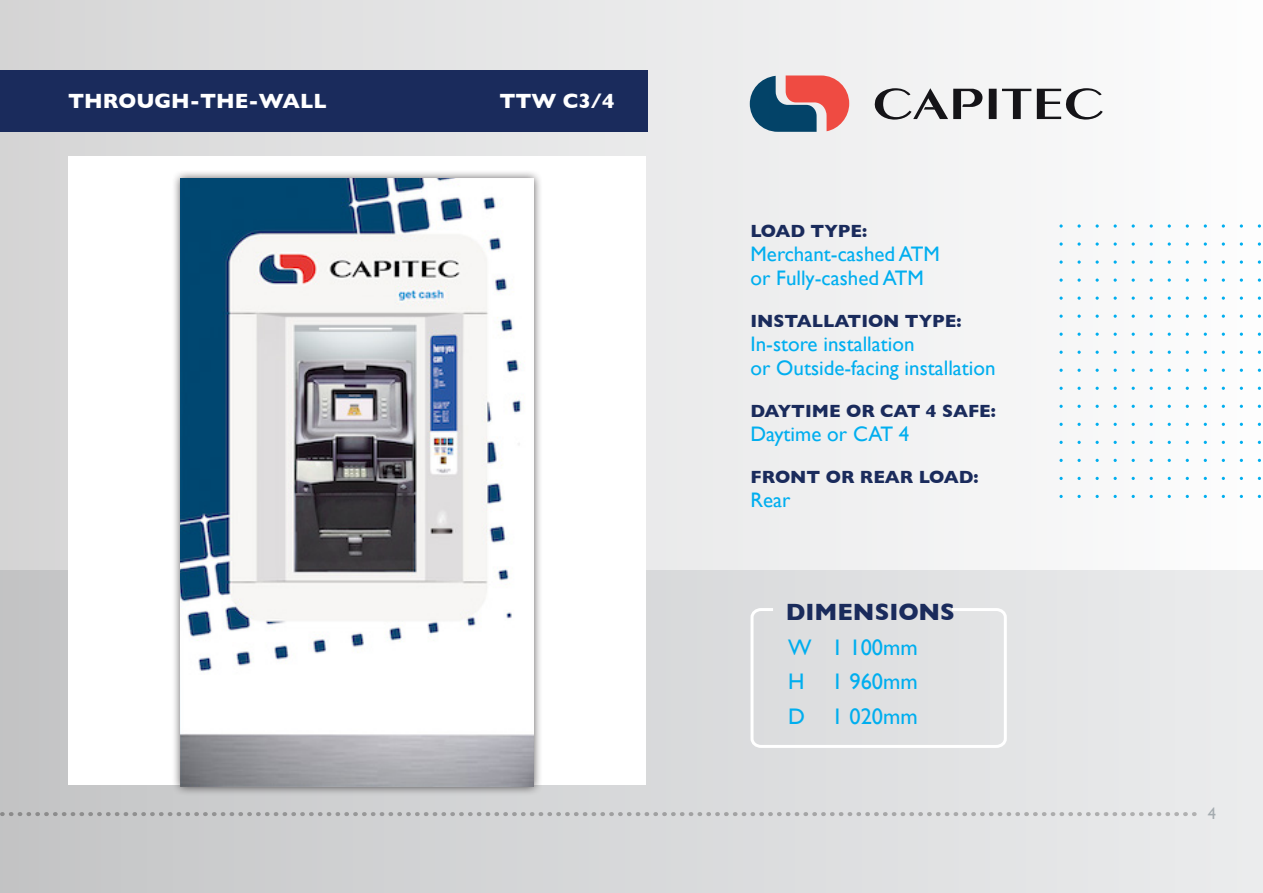
<style>
.page{position:relative;width:1263px;height:893px;background:#fff}
.page>*{position:absolute;margin:0;border:0;box-sizing:border-box;transform-origin:0 0}
.t1{font:700 24px "Gill Sans";color:#1a2b5c}
.t2{font:22.5px "Gill Sans";color:#00aeef}
.t3{font:21px "Gill Sans";color:#00aeef}
.Paragraph_Style_1{font:700 21px "Gill Sans";color:#fff}
.t4{font:700 18px "Gill Sans";color:#1a2b5c}
.t5{font:16.5px "Gill Sans";color:#929ba0}
</style>
<div class="page">
<div style="left:0;top:0;width:1263px;height:893px;background:linear-gradient(to right,#cccdcd,#f7f8f9)"></div>
<div style="left:0;top:70px;width:648px;height:62px;background:#1a2b5c"></div>
<div style="left:68px;top:157px;width:578px;height:628px;background:#fff"></div>
<div style="left:172px;top:170px;width:370px;height:625px;background:#231f20;opacity:.75"></div>
<img style="left:180px;top:179px;width:353px;height:607px">
<div style="left:749px;top:606px;width:259px;height:143px;background:#dfe0e2"></div>
<svg style="left:1059px;top:495px;width:4px;height:3px"></svg>
<svg style="left:1077px;top:495px;width:4px;height:3px"></svg>
<svg style="left:1095px;top:495px;width:4px;height:3px"></svg>
<svg style="left:1113px;top:495px;width:4px;height:3px"></svg>
<svg style="left:1131px;top:495px;width:4px;height:3px"></svg>
<svg style="left:1059px;top:477px;width:4px;height:3px"></svg>
<svg style="left:1077px;top:477px;width:4px;height:3px"></svg>
<svg style="left:1095px;top:477px;width:4px;height:3px"></svg>
<svg style="left:1113px;top:477px;width:4px;height:3px"></svg>
<svg style="left:1131px;top:477px;width:4px;height:3px"></svg>
<svg style="left:1059px;top:459px;width:4px;height:3px"></svg>
<svg style="left:1077px;top:459px;width:4px;height:3px"></svg>
<svg style="left:1095px;top:459px;width:4px;height:3px"></svg>
<svg style="left:1113px;top:459px;width:4px;height:3px"></svg>
<svg style="left:1131px;top:459px;width:4px;height:3px"></svg>
<svg style="left:1059px;top:441px;width:4px;height:3px"></svg>
<svg style="left:1077px;top:441px;width:4px;height:3px"></svg>
<svg style="left:1095px;top:441px;width:4px;height:3px"></svg>
<svg style="left:1113px;top:441px;width:4px;height:3px"></svg>
<svg style="left:1131px;top:441px;width:4px;height:3px"></svg>
<svg style="left:1059px;top:423px;width:4px;height:3px"></svg>
<svg style="left:1077px;top:423px;width:4px;height:3px"></svg>
<svg style="left:1095px;top:423px;width:4px;height:3px"></svg>
<svg style="left:1113px;top:423px;width:4px;height:3px"></svg>
<svg style="left:1131px;top:423px;width:4px;height:3px"></svg>
<svg style="left:1059px;top:405px;width:4px;height:3px"></svg>
<svg style="left:1077px;top:405px;width:4px;height:3px"></svg>
<svg style="left:1095px;top:405px;width:4px;height:3px"></svg>
<svg style="left:1113px;top:405px;width:4px;height:3px"></svg>
<svg style="left:1131px;top:405px;width:4px;height:3px"></svg>
<svg style="left:1059px;top:387px;width:4px;height:3px"></svg>
<svg style="left:1077px;top:387px;width:4px;height:3px"></svg>
<svg style="left:1095px;top:387px;width:4px;height:3px"></svg>
<svg style="left:1113px;top:387px;width:4px;height:3px"></svg>
<svg style="left:1131px;top:387px;width:4px;height:3px"></svg>
<svg style="left:1059px;top:369px;width:4px;height:3px"></svg>
<svg style="left:1077px;top:369px;width:4px;height:3px"></svg>
<svg style="left:1095px;top:369px;width:4px;height:3px"></svg>
<svg style="left:1113px;top:369px;width:4px;height:3px"></svg>
<svg style="left:1131px;top:369px;width:4px;height:3px"></svg>
<svg style="left:1059px;top:351px;width:4px;height:3px"></svg>
<svg style="left:1077px;top:351px;width:4px;height:3px"></svg>
<svg style="left:1095px;top:351px;width:4px;height:3px"></svg>
<svg style="left:1113px;top:351px;width:4px;height:3px"></svg>
<svg style="left:1131px;top:351px;width:4px;height:3px"></svg>
<svg style="left:1059px;top:333px;width:4px;height:3px"></svg>
<svg style="left:1077px;top:333px;width:4px;height:3px"></svg>
<svg style="left:1095px;top:333px;width:4px;height:3px"></svg>
<svg style="left:1113px;top:333px;width:4px;height:3px"></svg>
<svg style="left:1131px;top:333px;width:4px;height:3px"></svg>
<svg style="left:1059px;top:315px;width:4px;height:3px"></svg>
<svg style="left:1077px;top:315px;width:4px;height:3px"></svg>
<svg style="left:1095px;top:315px;width:4px;height:3px"></svg>
<svg style="left:1113px;top:315px;width:4px;height:3px"></svg>
<svg style="left:1131px;top:315px;width:4px;height:3px"></svg>
<svg style="left:1059px;top:297px;width:4px;height:3px"></svg>
<svg style="left:1077px;top:297px;width:4px;height:3px"></svg>
<svg style="left:1095px;top:297px;width:4px;height:3px"></svg>
<svg style="left:1113px;top:297px;width:4px;height:3px"></svg>
<svg style="left:1131px;top:297px;width:4px;height:3px"></svg>
<svg style="left:1059px;top:278px;width:4px;height:4px"></svg>
<svg style="left:1077px;top:278px;width:4px;height:4px"></svg>
<svg style="left:1095px;top:278px;width:4px;height:4px"></svg>
<svg style="left:1113px;top:278px;width:4px;height:4px"></svg>
<svg style="left:1131px;top:278px;width:4px;height:4px"></svg>
<svg style="left:1150px;top:278px;width:3px;height:4px"></svg>
<svg style="left:1168px;top:278px;width:3px;height:4px"></svg>
<svg style="left:1186px;top:278px;width:3px;height:4px"></svg>
<svg style="left:1204px;top:278px;width:3px;height:4px"></svg>
<svg style="left:1222px;top:278px;width:3px;height:4px"></svg>
<svg style="left:1240px;top:278px;width:3px;height:4px"></svg>
<svg style="left:1258px;top:278px;width:3px;height:4px"></svg>
<svg style="left:1059px;top:260px;width:4px;height:4px"></svg>
<svg style="left:1077px;top:260px;width:4px;height:4px"></svg>
<svg style="left:1095px;top:260px;width:4px;height:4px"></svg>
<svg style="left:1113px;top:260px;width:4px;height:4px"></svg>
<svg style="left:1131px;top:260px;width:4px;height:4px"></svg>
<svg style="left:1150px;top:260px;width:3px;height:4px"></svg>
<svg style="left:1168px;top:260px;width:3px;height:4px"></svg>
<svg style="left:1186px;top:260px;width:3px;height:4px"></svg>
<svg style="left:1204px;top:260px;width:3px;height:4px"></svg>
<svg style="left:1222px;top:260px;width:3px;height:4px"></svg>
<svg style="left:1240px;top:260px;width:3px;height:4px"></svg>
<svg style="left:1258px;top:260px;width:3px;height:4px"></svg>
<svg style="left:1059px;top:242px;width:4px;height:4px"></svg>
<svg style="left:1077px;top:242px;width:4px;height:4px"></svg>
<svg style="left:1095px;top:242px;width:4px;height:4px"></svg>
<svg style="left:1113px;top:242px;width:4px;height:4px"></svg>
<svg style="left:1131px;top:242px;width:4px;height:4px"></svg>
<svg style="left:1150px;top:242px;width:3px;height:4px"></svg>
<svg style="left:1168px;top:242px;width:3px;height:4px"></svg>
<svg style="left:1186px;top:242px;width:3px;height:4px"></svg>
<svg style="left:1204px;top:242px;width:3px;height:4px"></svg>
<svg style="left:1222px;top:242px;width:3px;height:4px"></svg>
<svg style="left:1240px;top:242px;width:3px;height:4px"></svg>
<svg style="left:1258px;top:242px;width:3px;height:4px"></svg>
<svg style="left:1059px;top:224px;width:4px;height:4px"></svg>
<svg style="left:1077px;top:224px;width:4px;height:4px"></svg>
<svg style="left:1095px;top:224px;width:4px;height:4px"></svg>
<svg style="left:1113px;top:224px;width:4px;height:4px"></svg>
<svg style="left:1131px;top:224px;width:4px;height:4px"></svg>
<svg style="left:1150px;top:224px;width:3px;height:4px"></svg>
<svg style="left:1168px;top:224px;width:3px;height:4px"></svg>
<svg style="left:1186px;top:224px;width:3px;height:4px"></svg>
<svg style="left:1204px;top:224px;width:3px;height:4px"></svg>
<svg style="left:1222px;top:224px;width:3px;height:4px"></svg>
<svg style="left:1240px;top:224px;width:3px;height:4px"></svg>
<svg style="left:1258px;top:224px;width:3px;height:4px"></svg>
<svg style="left:874px;top:88px;width:108px;height:32px"></svg>
<div style="left:989px;top:89px;width:7px;height:30px;background:#151418"></div>
<svg style="left:1002px;top:89px;width:29px;height:30px"></svg>
<svg style="left:1037px;top:88px;width:66px;height:32px"></svg>
<svg style="left:750px;top:75px;width:99px;height:57px;background:#916f7b"></svg>
<p class="Paragraph_Style_1" style="left:68px;top:84px;width:260px">THROUGH-THE-WALL</p>
<p class="Paragraph_Style_1" style="left:500px;top:84px;width:116px">TTW C3/4</p>
<p class="t4" style="left:750px;top:216px;width:118px">LOAD TYPE:</p>
<p class="t3" style="left:750px;top:241px;width:191px">Merchant-cashed ATM</p>
<p class="t3" style="left:750px;top:265px;width:175px">or Fully-cashed ATM</p>
<p class="t4" style="left:750px;top:306px;width:212px">INSTALLATION TYPE:</p>
<p class="t3" style="left:750px;top:331px;width:165px">In-store installation</p>
<p class="t3" style="left:750px;top:355px;width:247px">or Outside-facing installation</p>
<p class="t4" style="left:750px;top:396px;width:247px">DAYTIME OR CAT 4 SAFE:</p>
<p class="t3" style="left:750px;top:421px;width:160px">Daytime or CAT 4</p>
<p class="t4" style="left:750px;top:462px;width:229px">FRONT OR REAR LOAD:</p>
<p class="t3" style="left:750px;top:487px;width:42px">Rear</p>
<p class="t1" style="left:786px;top:593px;width:171px">DIMENSIONS</p>
<p class="t2" style="left:788px;top:634px;width:25px">W</p>
<p class="t2" style="left:788px;top:668px;width:18px">H</p>
<p class="t2" style="left:788px;top:703px;width:18px">D</p>
<p class="t2" style="left:832px;top:634px;width:87px">1 100mm</p>
<p class="t2" style="left:832px;top:668px;width:87px">1 960mm</p>
<p class="t2" style="left:832px;top:703px;width:87px">1 020mm</p>
<p class="t5" style="left:1208px;top:803px;width:10px">4</p>
</div>
